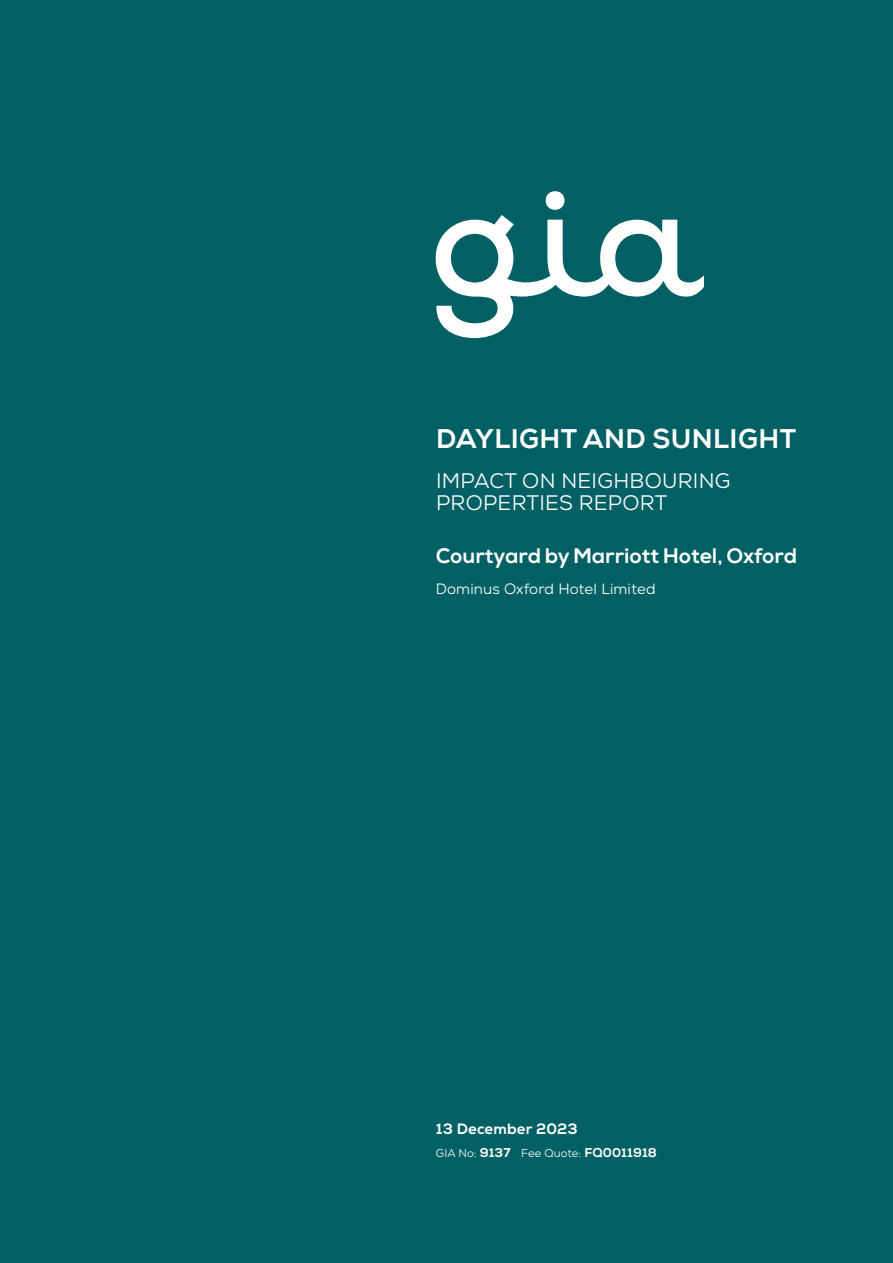
<style>
.page{position:relative;width:893px;height:1263px;background:#006063}
.page>*{position:absolute;margin:0;border:0;box-sizing:border-box;transform-origin:0 0}
.t1{font:800 27px "Nexa";letter-spacing:.015em;color:#fff}
.t2{font:21px/22.5px "Nexa";letter-spacing:.015em;color:#fff}
.t3{font:800 21px "Nexa";color:#fff}
.t4{font:15px "Nexa";letter-spacing:.01em;color:#fff}
.t5{font:800 15px "Nexa";letter-spacing:.01em;color:#fff}
.t6{font:11.25px "Nexa";letter-spacing:.005em;color:#fff}
.s1{font-weight:800;font-size:12.75px}
</style>
<div class="page">
<svg style="left:436px;top:191px;width:268px;height:147px"></svg>
<p class="t1" style="left:436px;top:422px;width:362px">DAYLIGHT AND SUNLIGHT</p>
<p class="t2" style="left:436px;top:469px;width:296px">IMPACT ON NEIGHBOURING<br>PROPERTIES REPORT</p>
<p class="t3" style="left:436px;top:542px;width:363px">Courtyard by Marriott Hotel, Oxford</p>
<p class="t4" style="left:436px;top:579px;width:221px">Dominus Oxford Hotel Limited</p>
<p class="t5" style="left:436px;top:1120px;width:143px">13 December 2023</p>
<p class="t6" style="left:436px;top:1146px;width:222px">GIA No: <span class="s1">9137</span> Fee Quote: <span class="s1">FQ0011918</span></p>
</div>
